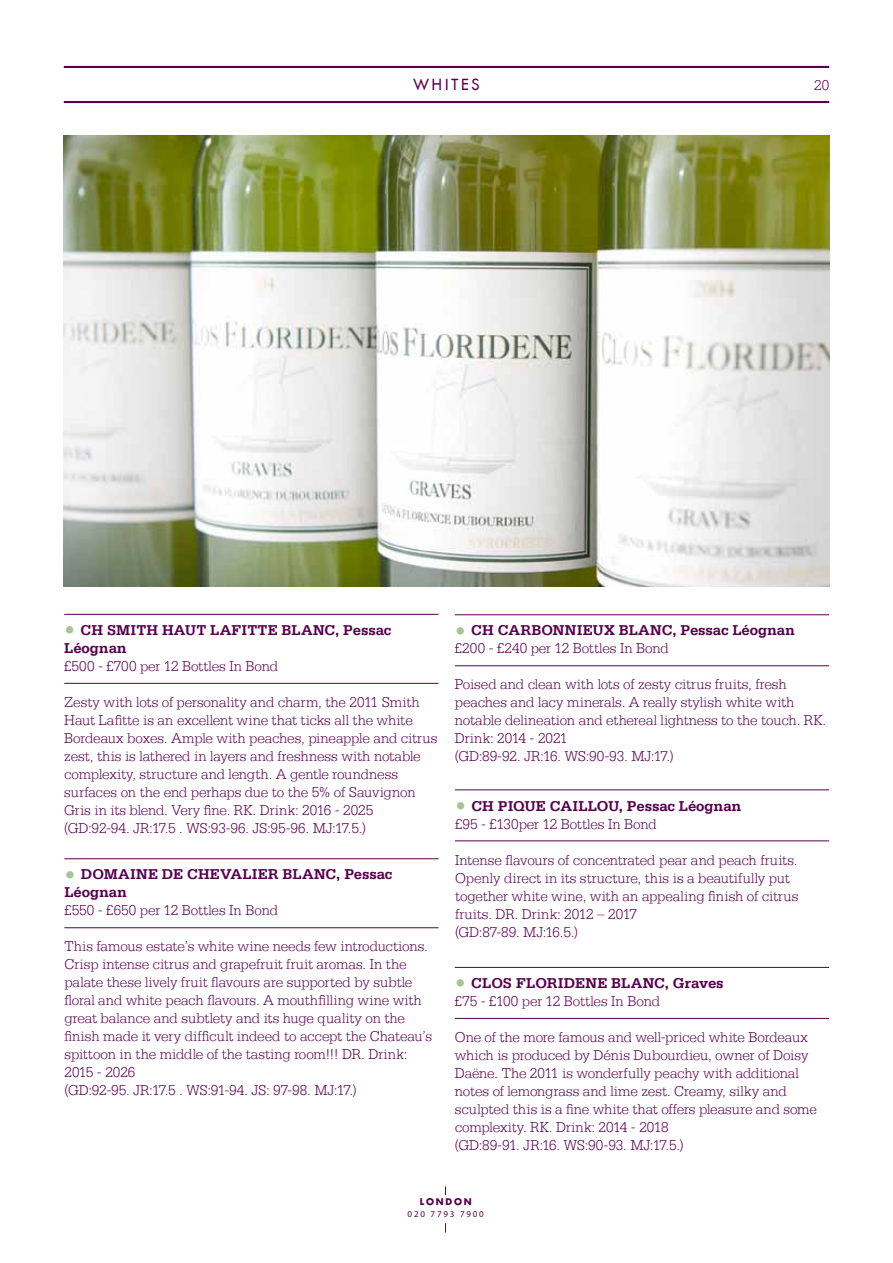
<style>
.page{position:relative;width:893px;height:1263px;background:#fff}
.page>*{position:absolute;margin:0;border:0;box-sizing:border-box;transform-origin:0 0}
.t1{font:300 15px/18px "Serifa Std";letter-spacing:-.005em;color:#56004e}
.t2{font:700 15px/18px "Serifa Std";letter-spacing:-.005em;color:#56004e}
.t3{font:500 15px "Futura Std";letter-spacing:.19em;color:#56004e}
.t4{font:9px "Myriad Pro";letter-spacing:.2em;color:#56004e}
.t5{font:700 9px "Futura Std";letter-spacing:.2em;color:#56004e}
.s1{font-weight:300;font-size:22.5px;color:#a9c398}
.s2{font-weight:300}
.s3{font-size:22.5px;color:#a9c398}
.s4{font-weight:700}
</style>
<div class="page">
<hr style="left:64px;top:101px;width:765px;height:2px;background:#56004e">
<hr style="left:64px;top:66px;width:765px;height:2px;background:#56004e">
<hr style="left:64px;top:614px;width:374px;height:1px;background:#56004e">
<hr style="left:64px;top:683px;width:374px;height:1px;background:#56004e">
<hr style="left:64px;top:858px;width:375px;height:1px;background:#56004e">
<hr style="left:64px;top:927px;width:375px;height:1px;background:#56004e">
<hr style="left:455px;top:614px;width:374px;height:1px;background:#56004e">
<hr style="left:455px;top:665px;width:374px;height:1px;background:#56004e">
<hr style="left:455px;top:789px;width:374px;height:1px;background:#56004e">
<hr style="left:455px;top:840px;width:374px;height:1px;background:#56004e">
<hr style="left:455px;top:967px;width:374px;height:1px;background:#56004e">
<hr style="left:455px;top:1018px;width:374px;height:1px;background:#56004e">
<img style="left:64px;top:135px;width:765px;height:452px">
<p class="t3" style="left:414px;top:75px;width:67px">WH ITES</p>
<p class="t1" style="left:814px;top:76px;width:16px">20</p>
<p class="t2" style="left:64px;top:621px;width:329px"><span class="s1">•</span> CH SMITH HAUT LAFITTE BLANC, Pessac<br>Léognan</p>
<p class="t1" style="left:64px;top:657px;width:216px">£500 - £700 per 12 Bottles In Bond</p>
<p class="t1" style="left:64px;top:693px;width:375px">Zesty with lots of personality and charm, the 2011 Smith Haut Lafitte is an excellent wine that ticks all the white Bordeaux boxes. Ample with peaches, pineapple and citrus zest, this is lathered in layers and freshness with notable complexity, structure and length. A gentle roundness surfaces on the end perhaps due to the 5% of Sauvignon Gris in its blend. Very fine. RK. Drink: 2016 - 2025 (GD:92-94. JR:17.5 . WS:93-96. JS:95-96. MJ:17.5.)</p>
<p class="t2" style="left:64px;top:865px;width:330px"><span class="s1">•</span> DOMAINE DE CHEVALIER BLANC, Pessac<br>Léognan</p>
<p class="t1" style="left:64px;top:902px;width:215px">£550 - £650 per 12 Bottles In Bond</p>
<p class="t1" style="left:64px;top:938px;width:369px">This famous estate’s white wine needs few introductions.<br>Crisp intense citrus and grapefruit fruit aromas. In the palate these lively fruit flavours are supported by subtle floral and white peach flavours. A mouthfilling wine with great balance and subtlety and its huge quality on the finish made it very difficult indeed to accept the Chateau’s spittoon in the middle of the tasting room!!! DR. Drink:<br>2015 - 2026<br>(GD:92-95. JR:17.5 . WS:91-94. JS: 97-98. MJ:17.)</p>
<p class="t2" style="left:455px;top:621px;width:342px"><span class="s1">•</span> CH CARBONNIEUX BLANC, Pessac Léognan <span class="s2">£200 - £240 per 12 Bottles In Bond</span></p>
<p class="t1" style="left:455px;top:676px;width:373px">Poised and clean with lots of zesty citrus fruits, fresh peaches and lacy minerals. A really stylish white with notable delineation and ethereal lightness to the touch. RK.<br>Drink: 2014 - 2021<br>(GD:89-92. JR:16. WS:90-93. MJ:17.)</p>
<p class="t2" style="left:455px;top:796px;width:288px"><span class="s1">•</span> CH PIQUE CAILLOU, Pessac Léognan <span class="s2">£95 - £130per 12 Bottles In Bond</span></p>
<p class="t1" style="left:455px;top:851px;width:345px">Intense flavours of concentrated pear and peach fruits.<br>Openly direct in its structure, this is a beautifully put together white wine, with an appealing finish of citrus fruits. DR. Drink: 2012 – 2017<br>(GD:87-89. MJ:16.5.)</p>
<p class="t1" style="left:455px;top:974px;width:270px"><span class="s3">•</span> <span class="s4">CLOS FLORIDENE BLANC, Graves </span>£75 - £100 per 12 Bottles In Bond</p>
<p class="t1" style="left:455px;top:1028px;width:364px">One of the more famous and well-priced white Bordeaux which is produced by Dénis Dubourdieu, owner of Doisy Daëne. The 2011 is wonderfully peachy with additional notes of lemongrass and lime zest. Creamy, silky and sculpted this is a fine white that offers pleasure and some complexity. RK. Drink: 2014 - 2018<br>(GD:89-91. JR:16. WS:90-93. MJ:17.5.)</p>
<p class="t5" style="left:420px;top:1196px;width:54px">LONDON</p>
<p class="t4" style="left:408px;top:1209px;width:78px">020 7793 7900</p>
</div>
